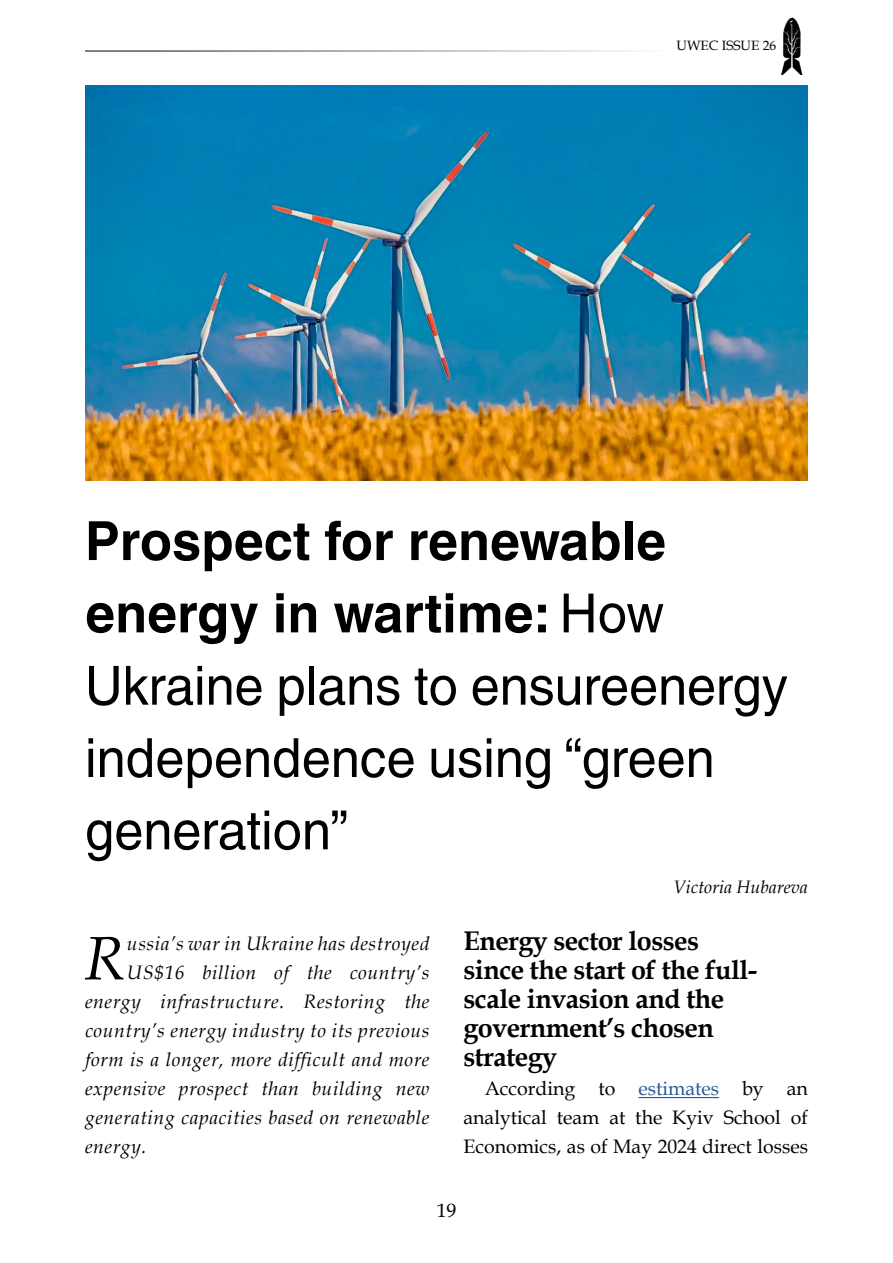
<style>
.page{position:relative;width:893px;height:1263px;background:#fff}
.page>*{position:absolute;margin:0;border:0;box-sizing:border-box;transform-origin:0 0}
.t1{font:italic 61.35px "Book Antiqua";color:#000}
.t2{font:54px/72.3px "Helvetica World";color:#000}
.t3{font:700 27px/29px "Book Antiqua";letter-spacing:-.02em;color:#000}
.t4{font:italic 19.5px "Book Antiqua";letter-spacing:.03em;color:#000}
.t5{font:19.5px/29px "Book Antiqua";color:#000;text-align:justify}
.t6{font:italic 18px "Book Antiqua";color:#000}
.t7{font:13.5px "Book Antiqua";color:#000}
.s1{font-weight:700}
.s2{color:#275b9b}
</style>
<div class="page">
<hr style="left:85px;top:51px;width:686px;height:1px;background:#000">
<img style="left:781px;top:17px;width:22px;height:57px">
<img style="left:85px;top:85px;width:723px;height:395px">
<hr style="left:638px;top:1097px;width:81px;height:1px;background:#275b9b">
<p class="t7" style="left:677px;top:36px;width:101px">UWEC ISSUE 26</p>
<h2 class="t2" style="left:85px;top:505px;width:704px"><span class="s1">Prospect for renewable energy in wartime:</span> How<br>Ukraine plans to ensureenergy independence using “green generation”</h2>
<p class="t6" style="left:673px;top:874px;width:137px">Victoria Hubareva</p>
<h1 class="t1" style="left:84px;top:915px;width:42px">R</h1>
<p class="t4" style="left:127px;top:930px;width:304px">ussia’s war in Ukraine has destroyed</p>
<p class="t4" style="left:127px;top:959px;width:304px">US$16 billion of the country’s</p>
<p class="t4" style="left:85px;top:988px;width:346px">energy infrastructure. Restoring the</p>
<p class="t4" style="left:85px;top:1017px;width:346px">country’s energy industry to its previous</p>
<p class="t4" style="left:85px;top:1046px;width:346px">form is a longer, more difficult and more</p>
<p class="t4" style="left:85px;top:1075px;width:346px">expensive prospect than building new</p>
<p class="t4" style="left:85px;top:1104px;width:346px">generating capacities based on renewable</p>
<p class="t4" style="left:85px;top:1132px;width:63px">energy.</p>
<h3 class="t3" style="left:463px;top:927px;width:295px">Energy sector losses since the start of the full&shy;scale invasion and the government’s chosen strategy</h3>
<p class="t5" style="left:463px;top:1073px;width:346px;text-indent:21px">According to <span class="s2">estimates</span> by an analytical team at the Kyiv School of Economics, as of May 2024 direct losses</p>
<p class="t5" style="left:437px;top:1195px;width:21px">19</p>
</div>
